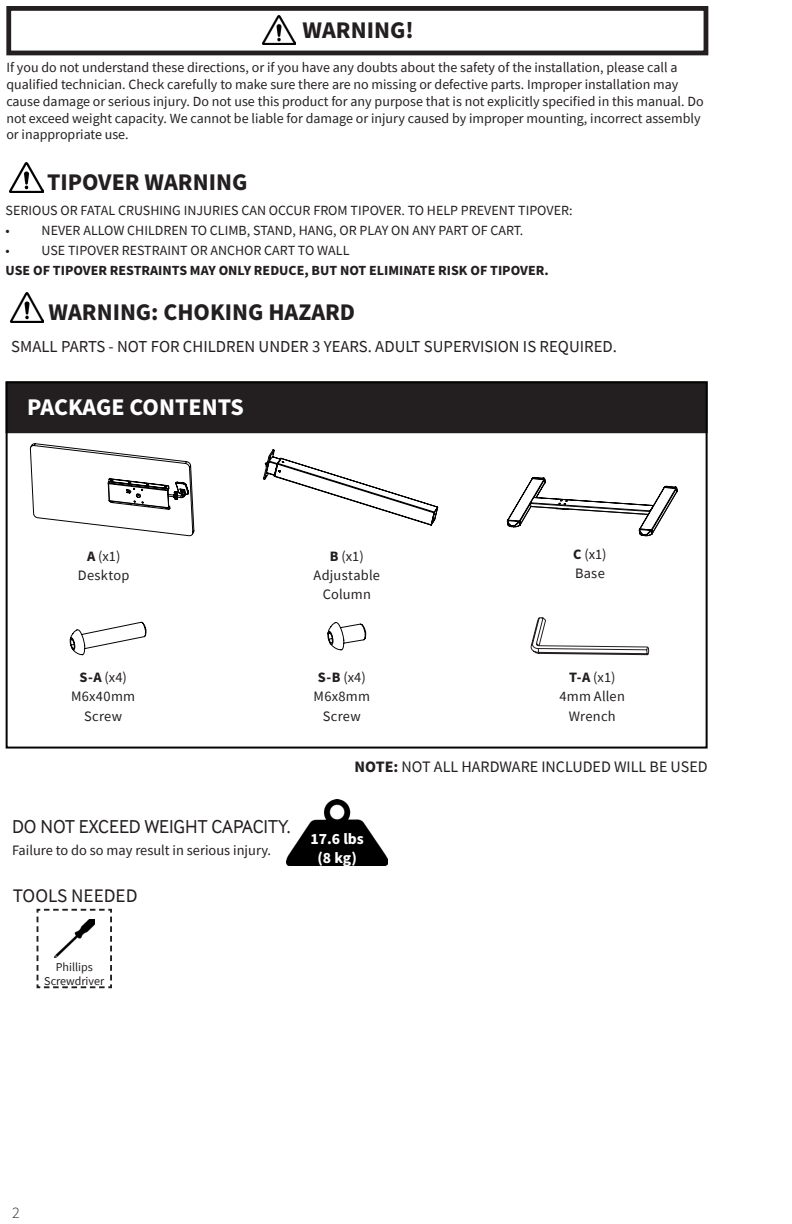
<style>
.page{position:relative;width:792px;height:1224px;background:#fff}
.page>*{position:absolute;margin:0;border:0;box-sizing:border-box;transform-origin:0 0}
.t1{font:700 24px "Source Sans Pro";color:#231f20}
.t2{font:700 24px "Source Sans Pro";color:#fff}
.t3{font:19.2px "Inter Face";color:#231f20}
.t4{font:19.2px "Source Sans Pro";color:#231f20}
.t5{font:16.8px "Source Sans Pro";color:#231f20}
.t6{font:16px "Source Sans Pro";color:#231f20}
.t7{font:300 16px "Source Sans Pro";color:#231f20}
.t8{font:700 15.6px "Source Sans Pro";letter-spacing:-.005em;color:#fff}
.t9{font:14.4px/19.2px "Source Sans Pro";letter-spacing:.01em;color:#231f20;text-align:center}
.t10{font:14px/16.8px "Source Sans Pro";color:#231f20}
.t11{font:700 14px "Source Sans Pro";color:#231f20}
.t12{font:12px/14.4px "Source Sans Pro";color:#231f20;text-align:center}
.s1{font-weight:700}
</style>
<div class="page">
<div style="left:7px;top:383px;width:699px;height:49px;background:#231f20"></div>
<div style="left:6px;top:381px;width:702px;height:52px;border:2px solid #231f20"></div>
<img style="left:263px;top:15px;width:33px;height:30px">
<div style="left:6px;top:6px;width:702px;height:49px;border:5px solid #231f20"></div>
<img style="left:10px;top:163px;width:33px;height:29px">
<img style="left:10px;top:293px;width:34px;height:29px">
<img style="left:286px;top:800px;width:102px;height:66px">
<svg style="left:36px;top:908px;width:76px;height:81px"></svg>
<img style="left:55px;top:920px;width:40px;height:37px">
<div style="left:6px;top:381px;width:702px;height:368px;border:2px solid #040503"></div>
<svg style="left:30px;top:443px;width:164px;height:93px"></svg>
<svg style="left:263px;top:449px;width:175px;height:77px"></svg>
<svg style="left:507px;top:477px;width:170px;height:59px"></svg>
<svg style="left:69px;top:621px;width:78px;height:35px"></svg>
<svg style="left:327px;top:622px;width:40px;height:29px"></svg>
<svg style="left:531px;top:617px;width:118px;height:38px"></svg>
<p class="t1" style="left:303px;top:14px;width:113px">WARNING!</p>
<p class="t10" style="left:6px;top:59px;width:699px">If you do not understand these directions, or if you have any doubts about the safety of the installation, please call a qualified technician. Check carefully to make sure there are no missing or defective parts. Improper installation may cause damage or serious injury. Do not use this product for any purpose that is not explicitly specified in this manual. Do not exceed weight capacity. We cannot be liable for damage or injury caused by improper mounting, incorrect assembly or inappropriate use.</p>
<p class="t1" style="left:47px;top:166px;width:202px">TIPOVER WARNING</p>
<p class="t10" style="left:6px;top:202px;width:568px">SERIOUS OR FATAL CRUSHING INJURIES CAN OCCUR FROM TIPOVER. TO HELP PREVENT TIPOVER:</p>
<p class="t10" style="left:6px;top:222px;width:519px">• NEVER ALLOW CHILDREN TO CLIMB, STAND, HANG, OR PLAY ON ANY PART OF CART.</p>
<p class="t10" style="left:6px;top:242px;width:345px">• USE TIPOVER RESTRAINT OR ANCHOR CART TO WALL</p>
<p class="t11" style="left:6px;top:261px;width:545px">USE OF TIPOVER RESTRAINTS MAY ONLY REDUCE, BUT NOT ELIMINATE RISK OF TIPOVER.</p>
<p class="t1" style="left:49px;top:295px;width:308px">WARNING: CHOKING HAZARD</p>
<p class="t5" style="left:11px;top:335px;width:607px">SMALL PARTS - NOT FOR CHILDREN UNDER 3 YEARS. ADULT SUPERVISION IS REQUIRED.</p>
<p class="t2" style="left:27px;top:391px;width:218px">PACKAGE CONTENTS</p>
<p class="t9" style="left:87px;top:547px;width:35px"><span class="s1">A</span> (x1)</p>
<p class="t9" style="left:78px;top:566px;width:53px">Desktop</p>
<p class="t9" style="left:330px;top:547px;width:35px"><span class="s1">B</span> (x1)</p>
<p class="t9" style="left:314px;top:566px;width:68px">Adjustable<br>Column</p>
<p class="t9" style="left:573px;top:544px;width:35px"><span class="s1">C</span> (x1)</p>
<p class="t9" style="left:575px;top:564px;width:31px">Base</p>
<p class="t9" style="left:79px;top:668px;width:49px"><span class="s1">S-A</span> (x4)</p>
<p class="t9" style="left:71px;top:687px;width:65px">M6x40mm<br>Screw</p>
<p class="t3" style="left:12px;top:816px;width:280px">DO NOT EXCEED WEIGHT CAPACITY.</p>
<p class="t9" style="left:12px;top:841px;width:261px">Failure to do so may result in serious injury.</p>
<p class="t4" style="left:13px;top:883px;width:126px">TOOLS NEEDED</p>
<p class="t9" style="left:318px;top:668px;width:49px"><span class="s1">S-B</span> (x4)</p>
<p class="t9" style="left:314px;top:687px;width:58px">M6x8mm<br>Screw</p>
<p class="t9" style="left:569px;top:668px;width:48px"><span class="s1">T-A</span> (x1)</p>
<p class="t9" style="left:560px;top:687px;width:67px">4mm Allen<br>Wrench</p>
<p class="t6" style="left:355px;top:756px;width:355px"><span class="s1">NOTE:</span> NOT ALL HARDWARE INCLUDED WILL BE USED</p>
<p class="t8" style="left:310px;top:829px;width:55px">17.6 lbs</p>
<p class="t8" style="left:317px;top:847px;width:41px">(8 kg)</p>
<p class="t12" style="left:44px;top:959px;width:61px">Phillips<br>Screwdriver</p>
<p class="t7" style="left:12px;top:1202px;width:9px">2</p>
</div>
